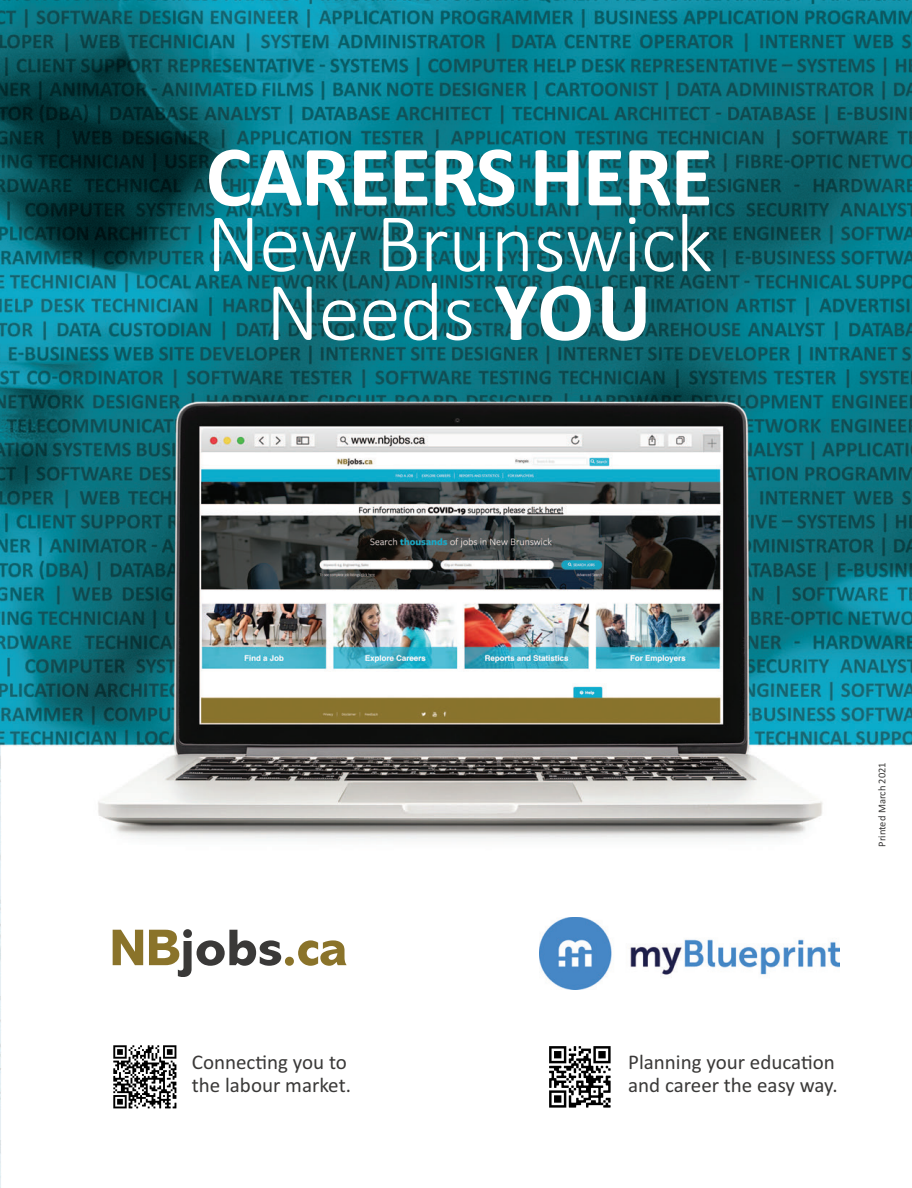
<style>
.page{position:relative;width:912px;height:1188px;background:#fff}
.page>*{position:absolute;margin:0;border:0;box-sizing:border-box;transform-origin:0 0}
.t1{font:700 87px "Calibri";letter-spacing:-.02em;color:#fff}
.t2{font:300 84px "Calibri";letter-spacing:-.01em;color:#fff}
.t3{font:21px/22.5px "Calibri";color:#3a3938}
.t4{font:10.5px "Calibri";color:#3a3938}
.s1{font-weight:700}
</style>
<div class="page">
<img style="left:0;top:0;width:911px;height:1188px">
<svg style="left:113px;top:930px;width:30px;height:35px"></svg>
<svg style="left:149px;top:929px;width:197px;height:48px"></svg>
<img style="left:539px;top:917px;width:299px;height:72px">
<img style="left:104px;top:1037px;width:81px;height:80px">
<img style="left:539px;top:1037px;width:81px;height:81px">
<p class="t1" style="left:206px;top:146px;width:508px">CAREERS HERE</p>
<p class="t2" style="left:206px;top:193px;width:507px">New Brunswick</p>
<p class="t2" style="left:265px;top:262px;width:387px">Needs <span class="s1">YOU</span></p>
<p class="t4" style="left:878px;top:847px;width:86px;rotate:-90deg">Printed March 2021</p>
<p class="t3" style="left:192px;top:1053px;width:161px">Connecting you to the labour market.</p>
<p class="t3" style="left:628px;top:1053px;width:211px">Planning your education and career the easy way.</p>
</div>
